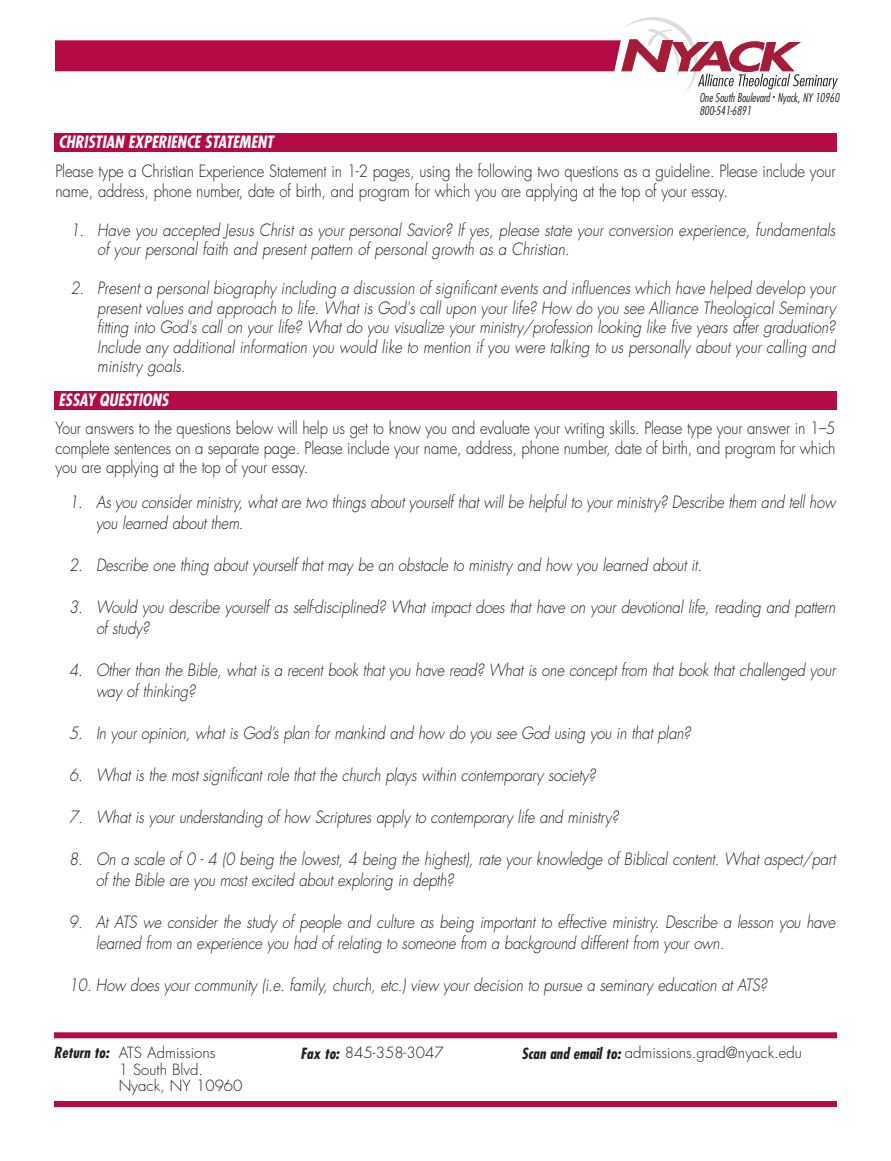
<style>
.page{position:relative;width:891px;height:1161px;background:#fff}
.page>*{position:absolute;margin:0;border:0;box-sizing:border-box;transform-origin:0 0}
.t1{font:italic 300 16.5px/19.5px "Futura";letter-spacing:-.01em;color:#231f20;scale:.9 1}
.t2{font:300 16.5px/19.5px "Futura";letter-spacing:-.01em;color:#231f20;scale:.9 1}
.t3{font:italic 700 condensed 16.5px "Futura";letter-spacing:-.005em;color:#fff}
.t4{font:300 15px/16.5px "Futura";color:#231f20}
.t5{font:italic 700 condensed 15px "Futura";color:#231f20}
.t6{font:italic 300 condensed 11.85px/13.4px "Futura";color:#231f20}
.s1{font-weight:700;font-style:italic;font-stretch:condensed}
</style>
<div class="page">
<svg style="left:55px;top:17px;width:783px;height:77px"></svg>
<div style="left:54px;top:133px;width:783px;height:19px;background:#b40b47"></div>
<div style="left:54px;top:392px;width:783px;height:18px;background:#b40b47"></div>
<div style="left:54px;top:1101px;width:783px;height:6px;background:#b40b47"></div>
<div style="left:54px;top:1032px;width:783px;height:6px;background:#b40b47"></div>
<p class="t3" style="left:58px;top:135px;width:216px">CHRISTIAN EXPERIENCE STATEMENT</p>
<p class="t6" style="left:699px;top:92px;width:141px">One South Boulevard <sup>•</sup> Nyack, NY 10960<br>800-541-6891</p>
<p class="t2" style="left:56px;top:163px;width:868px">Please type a Christian Experience Statement in 1-2 pages, using the following two questions as a guideline. Please include your name, address, phone number, date of birth, and program for which you are applying at the top of your essay.</p>
<p class="t1" style="left:97px;top:221px;width:822px;text-indent:-27px">1. Have you accepted Jesus Christ as your personal Savior? If yes, please state your conversion experience, fundamentals of your personal faith and present pattern of personal growth as a Christian.</p>
<p class="t1" style="left:97px;top:280px;width:822px;text-align:justify;text-indent:-27px">2. Present a personal biography including a discussion of significant events and influences which have helped develop your present values and approach to life. What is God's call upon your life? How do you see Alliance Theological Seminary fitting into God's call on your life? What do you visualize your ministry/profession looking like five years after graduation?<br>Include any additional information you would like to mention if you were talking to us personally about your calling and ministry goals.</p>
<p class="t3" style="left:58px;top:393px;width:111px">ESSAY QUESTIONS</p>
<p class="t2" style="left:56px;top:420px;width:868px;text-align:justify">Your answers to the questions below will help us get to know you and evaluate your writing skills. Please type your answer in 1–5 complete sentences on a separate page. Please include your name, address, phone number, date of birth, and program for which you are applying at the top of your essay.</p>
<p class="t1" style="left:96px;top:493px;width:823px;line-height:21px;text-indent:-27px">1. As you consider ministry, what are two things about yourself that will be helpful to your ministry? Describe them and tell how you learned about them.</p>
<p class="t1" style="left:69px;top:556px;width:705px">2. Describe one thing about yourself that may be an obstacle to ministry and how you learned about it.</p>
<p class="t1" style="left:96px;top:598px;width:823px;line-height:21px;text-indent:-27px">3. Would you describe yourself as self-disciplined? What impact does that have on your devotional life, reading and pattern of study?</p>
<p class="t1" style="left:96px;top:661px;width:823px;line-height:21px;text-indent:-27px">4. Other than the Bible, what is a recent book that you have read? What is one concept from that book that challenged your way of thinking?</p>
<p class="t1" style="left:69px;top:724px;width:693px">5. In your opinion, what is God’s plan for mankind and how do you see God using you in that plan?</p>
<p class="t1" style="left:69px;top:766px;width:587px">6. What is the most significant role that the church plays within contemporary society?</p>
<p class="t1" style="left:69px;top:808px;width:612px">7. What is your understanding of how Scriptures apply to contemporary life and ministry?</p>
<p class="t1" style="left:96px;top:850px;width:823px;line-height:21px;text-indent:-27px">8. On a scale of 0 - 4 (0 being the lowest, 4 being the highest), rate your knowledge of Biblical content. What aspect/part of the Bible are you most excited about exploring in depth?</p>
<p class="t1" style="left:96px;top:913px;width:823px;line-height:21px;text-indent:-27px">9. At ATS we consider the study of people and culture as being important to effective ministry. Describe a lesson you have learned from an experience you had of relating to someone from a background different from your own.</p>
<p class="t1" style="left:69px;top:976px;width:777px">10. How does your community (i.e. family, church, etc.) view your decision to pursue a seminary education at ATS?</p>
<p class="t4" style="left:119px;top:1046px;width:125px">ATS Admissions<br>1 South Blvd.<br>Nyack, NY 10960</p>
<p class="t5" style="left:54px;top:1046px;width:57px">Return to:</p>
<p class="t4" style="left:301px;top:1046px;width:145px"><span class="s1">Fax to:</span> 845-358-3047</p>
<p class="t4" style="left:522px;top:1046px;width:282px"><span class="s1">Scan and email to:</span> admissions.grad@nyack.edu</p>
</div>
